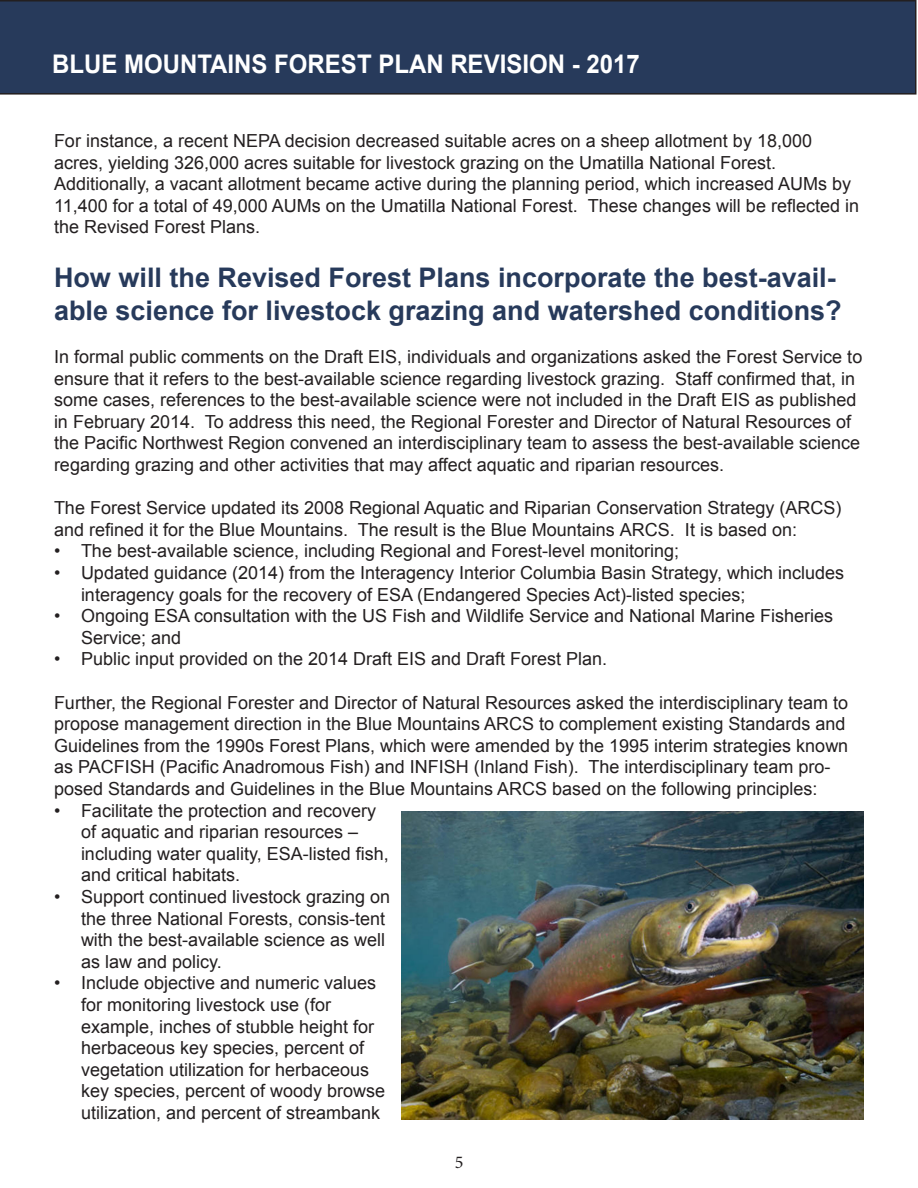
<style>
.page{position:relative;width:918px;height:1188px;background:#fff}
.page>*{position:absolute;margin:0;border:0;box-sizing:border-box;transform-origin:0 0}
.t1{font:700 27px/32.4px "Arial";color:#273a5b}
.t2{font:700 25.65px "Arial";color:#fff;scale:.93 1}
.t3{font:18px/21.6px "Arial";color:#231f20}
.t4{font:18px "Minion Pro";color:#231f20}
</style>
<div class="page">
<div style="left:1px;top:0;width:915px;height:95px;background:#273a5b"></div>
<svg style="left:0;top:0;width:1px;height:95px"></svg>
<img style="left:402px;top:812px;width:462px;height:308px">
<p class="t2" style="left:52px;top:47px;width:633px">BLUE MOUNTAINS FOREST PLAN REVISION - 2017</p>
<p class="t3" style="left:54px;top:130px;width:807px">For instance, a recent NEPA decision decreased suitable acres on a sheep allotment by 18,000 acres, yielding 326,000 acres suitable for livestock grazing on the Umatilla National Forest.<br>Additionally, a vacant allotment became active during the planning period, which increased AUMs by 11,400 for a total of 49,000 AUMs on the Umatilla National Forest. These changes will be reflected in the Revised Forest Plans.</p>
<p class="t1" style="left:54px;top:263px;width:789px">How will the Revised Forest Plans incorporate the best-avail&shy;able science for livestock grazing and watershed conditions?</p>
<p class="t3" style="left:54px;top:346px;width:810px">In formal public comments on the Draft EIS, individuals and organizations asked the Forest Service to ensure that it refers to the best-available science regarding livestock grazing. Staff confirmed that, in some cases, references to the best-available science were not included in the Draft EIS as published in February 2014. To address this need, the Regional Forester and Director of Natural Resources of the Pacific Northwest Region convened an interdisciplinary team to assess the best-available science regarding grazing and other activities that may affect aquatic and riparian resources.</p>
<p class="t3" style="left:54px;top:497px;width:789px">The Forest Service updated its 2008 Regional Aquatic and Riparian Conservation Strategy (ARCS) and refined it for the Blue Mountains. The result is the Blue Mountains ARCS. It is based on:</p>
<p class="t3" style="left:54px;top:540px;width:627px">• The best-available science, including Regional and Forest-level monitoring;</p>
<p class="t3" style="left:81px;top:562px;width:765px;text-indent:-27px">• Updated guidance (2014) from the Interagency Interior Columbia Basin Strategy, which includes interagency goals for the recovery of ESA (Endangered Species Act)-listed species;</p>
<p class="t3" style="left:81px;top:605px;width:754px;text-indent:-27px">• Ongoing ESA consultation with the US Fish and Wildlife Service and National Marine Fisheries<br>Service; and</p>
<p class="t3" style="left:54px;top:648px;width:555px">• Public input provided on the 2014 Draft EIS and Draft Forest Plan.</p>
<p class="t3" style="left:54px;top:692px;width:796px">Further, the Regional Forester and Director of Natural Resources asked the interdisciplinary team to propose management direction in the Blue Mountains ARCS to complement existing Standards and Guidelines from the 1990s Forest Plans, which were amended by the 1995 interim strategies known as PACFISH (Pacific Anadromous Fish) and INFISH (Inland Fish). The interdisciplinary team pro&shy;posed Standards and Guidelines in the Blue Mountains ARCS based on the following principles:</p>
<p class="t3" style="left:81px;top:800px;width:309px;text-indent:-27px">• Facilitate the protection and recovery of aquatic and riparian resources – including water quality, ESA-listed fish, and critical habitats.</p>
<p class="t3" style="left:81px;top:886px;width:311px;text-indent:-27px">• Support continued livestock grazing on the three National Forests, consis-tent with the best-available science as well as law and policy.</p>
<p class="t3" style="left:81px;top:972px;width:306px;text-indent:-27px">• Include objective and numeric values for monitoring livestock use (for example, inches of stubble height for herbaceous key species, percent of vegetation utilization for herbaceous key species, percent of woody browse utilization, and percent of streambank</p>
<p class="t4" style="left:455px;top:1150px;width:10px">5</p>
</div>
